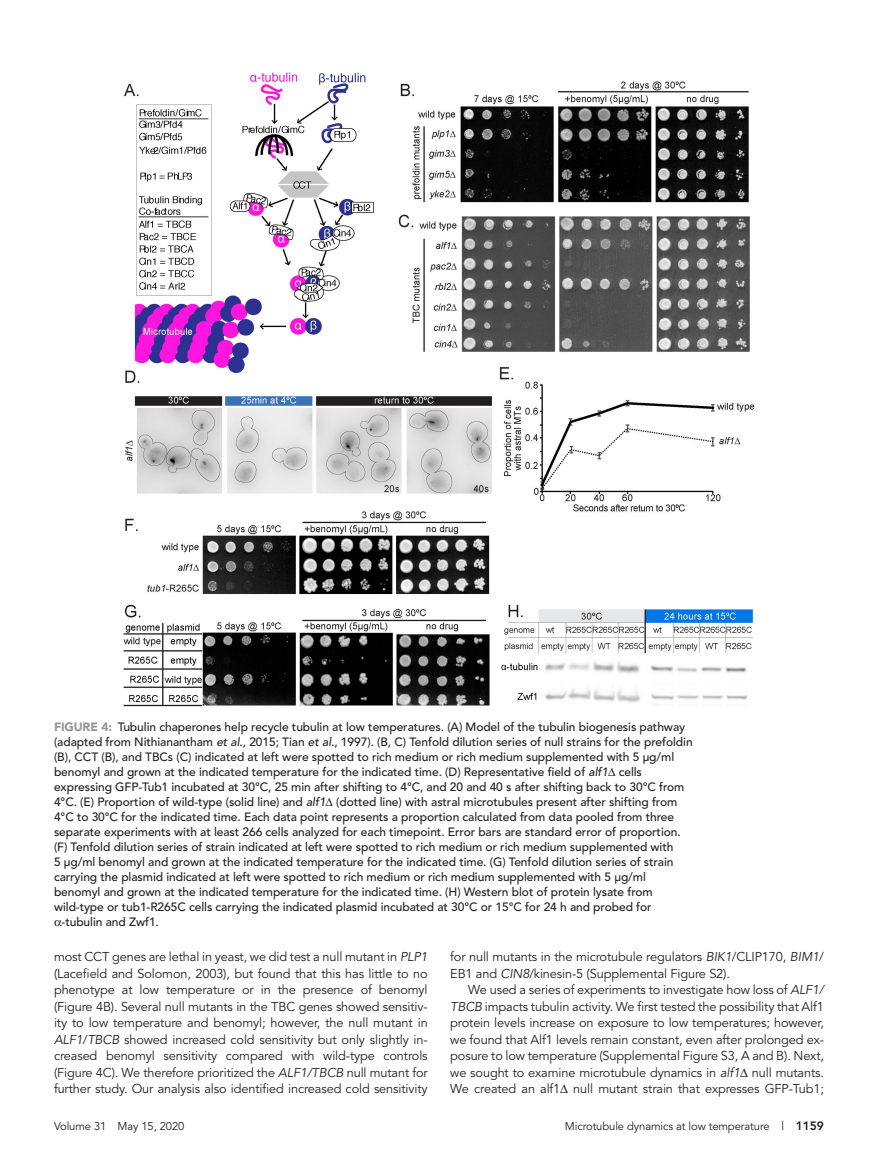
<style>
.page{position:relative;width:878px;height:1175px;background:#fff}
.page>*{position:absolute;margin:0;border:0;box-sizing:border-box;transform-origin:0 0}
.ParaFL{font:12.75px/16.5px "Avenir";letter-spacing:-.01em;color:#231f20;text-align:justify}
.Para{font:12.75px/16.5px "Avenir";letter-spacing:-.01em;color:#231f20;text-align:justify}
.FigCaption_35_5p{font:500 12px "Avenir";letter-spacing:-.005em;color:#231f20}
.t1{font:11.25px "Avenir";letter-spacing:-.01em;color:#231f20}
.s1{font-weight:900;color:#939598}
.s2{font-style:italic}
.s3{font-size:12px}
.s4{font-weight:800;font-size:12px}
</style>
<div class="page">
<img style="left:124px;top:72px;width:630px;height:635px">
<p class="FigCaption_35_5p" style="left:54px;top:719px;width:632px"><span class="s1">FIGURE 4:</span> Tubulin chaperones help recycle tubulin at low temperatures. (A) Model of the tubulin biogenesis pathway</p>
<p class="FigCaption_35_5p" style="left:54px;top:734px;width:640px">(adapted from Nithianantham <span class="s2">et al.</span>, 2015; Tian <span class="s2">et al.</span>, 1997). (B, C) Tenfold dilution series of null strains for the prefoldin</p>
<p class="FigCaption_35_5p" style="left:54px;top:749px;width:621px">(B), CCT (B), and TBCs (C) indicated at left were spotted to rich medium or rich medium supplemented with 5 μg/ml</p>
<p class="FigCaption_35_5p" style="left:54px;top:764px;width:589px">benomyl and grown at the indicated temperature for the indicated time. (D) Representative field of <span class="s2">alf1</span> cells</p>
<p class="FigCaption_35_5p" style="left:54px;top:779px;width:632px">expressing GFP-Tub1 incubated at 30°C, 25 min after shifting to 4°C, and 20 and 40 s after shifting back to 30°C from</p>
<p class="FigCaption_35_5p" style="left:54px;top:794px;width:624px">4°C. (E) Proportion of wild-type (solid line) and <span class="s2">alf1</span> (dotted line) with astral microtubules present after shifting from</p>
<p class="FigCaption_35_5p" style="left:54px;top:809px;width:621px">4°C to 30°C for the indicated time. Each data point represents a proportion calculated from data pooled from three</p>
<p class="FigCaption_35_5p" style="left:54px;top:824px;width:628px">separate experiments with at least 266 cells analyzed for each timepoint. Error bars are standard error of proportion.</p>
<p class="FigCaption_35_5p" style="left:54px;top:839px;width:621px">(F) Tenfold dilution series of strain indicated at left were spotted to rich medium or rich medium supplemented with</p>
<p class="FigCaption_35_5p" style="left:54px;top:854px;width:621px">5 μg/ml benomyl and grown at the indicated temperature for the indicated time. (G) Tenfold dilution series of strain</p>
<p class="FigCaption_35_5p" style="left:54px;top:869px;width:593px">carrying the plasmid indicated at left were spotted to rich medium or rich medium supplemented with 5 μg/ml</p>
<p class="FigCaption_35_5p" style="left:54px;top:884px;width:600px">benomyl and grown at the indicated temperature for the indicated time. (H) Western blot of protein lysate from</p>
<p class="FigCaption_35_5p" style="left:54px;top:899px;width:599px">wild-type or tub1-R265C cells carrying the indicated plasmid incubated at 30°C or 15°C for 24 h and probed for</p>
<p class="FigCaption_35_5p" style="left:62px;top:914px;width:99px">-tubulin and Zwf1.</p>
<p class="ParaFL" style="left:54px;top:948px;width:375px">most CCT genes are lethal in yeast, we did test a null mutant in <span class="s2">PLP1 </span>(Lacefield and Solomon, 2003), but found that this has little to no phenotype at low temperature or in the presence of benomyl (Figure 4B). Several null mutants in the TBC genes showed sensitiv&shy;ity to low temperature and benomyl; however, the null mutant in <span class="s2">ALF1</span>/<span class="s2">TBCB</span> showed increased cold sensitivity but only slightly in&shy;creased benomyl sensitivity compared with wild-type controls (Figure 4C). We therefore prioritized the <span class="s2">ALF1/TBCB</span> null mutant for further study. Our analysis also identified increased cold sensitivity</p>
<p class="ParaFL" style="left:450px;top:948px;width:375px">for null mutants in the microtubule regulators <span class="s2">BIK1</span>/CLIP170, <span class="s2">BIM1</span>/<br>EB1 and <span class="s2">CIN8</span>/kinesin-5 (Supplemental Figure S2).</p>
<p class="Para" style="left:450px;top:981px;width:375px;text-indent:18px">We used a series of experiments to investigate how loss of <span class="s2">ALF1/ TBCB</span> impacts tubulin activity. We first tested the possibility that Alf1 protein levels increase on exposure to low temperatures; however, we found that Alf1 levels remain constant, even after prolonged ex&shy;posure to low temperature (Supplemental Figure S3, A and B). Next, we sought to examine microtubule dynamics in <span class="s2">alf1</span>∆ null mutants.<br>We created an alf1∆ null mutant strain that expresses GFP-Tub1;</p>
<p class="t1" style="left:54px;top:1119px;width:132px">Volume 31 May 15, 2020</p>
<p class="t1" style="left:565px;top:1119px;width:260px">Microtubule dynamics at low temperature <span class="s3">|</span> <span class="s4">1159</span></p>
</div>
